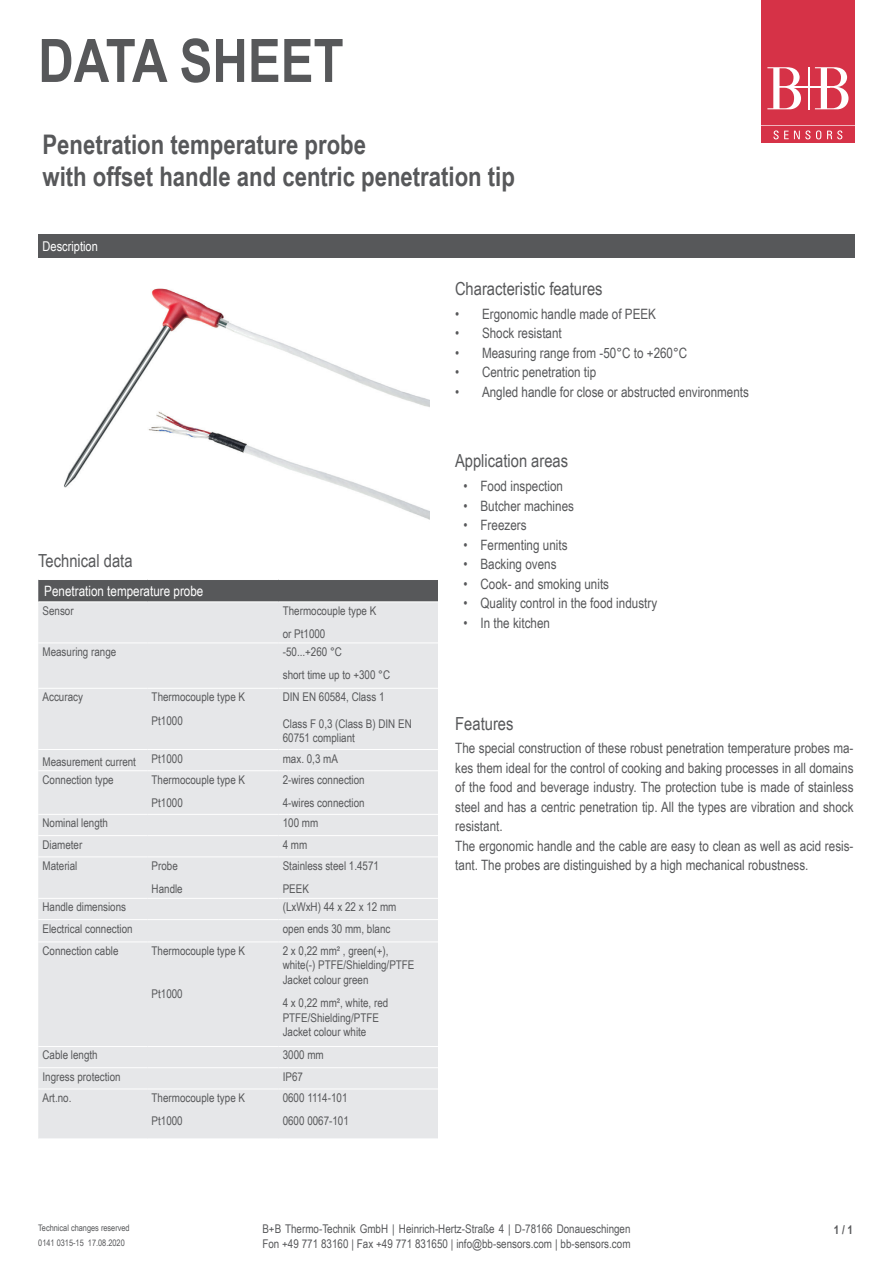
<style>
.page{position:relative;width:893px;height:1263px;background:#fff}
.page>*{position:absolute;margin:0;border:0;box-sizing:border-box;transform-origin:0 0}
.t1{font:700 60px "Arial Narrow";color:#57585a}
.t2{font:700 27px/32.4px "Arial Narrow";color:#57585a}
.t3{font:18px "Arial Narrow";color:#57585a}
.t4{font:14.25px/19.5px "Arial Narrow";color:#57585a}
.t5{font:14.25px "Arial Narrow";color:#fff}
.t6{font:13.5px "Arial Narrow";color:#fff}
.t7{font:12px/23.4px "Arial Narrow";color:#57585a}
.t8{font:700 12px "Arial Narrow";color:#57585a}
.t9{font:9px/15px "Arial Narrow";color:#57585a}
</style>
<div class="page">
<div style="left:38px;top:234px;width:817px;height:24px;background:#57585a"></div>
<div style="left:38px;top:580px;width:400px;height:21px;background:#57585a"></div>
<div style="left:38px;top:602px;width:400px;height:536px;background:#e6e7e9"></div>
<hr style="left:38px;top:642px;width:109px;height:1px;background:#fff">
<hr style="left:147px;top:642px;width:132px;height:1px;background:#fff">
<hr style="left:279px;top:642px;width:159px;height:1px;background:#fff">
<hr style="left:38px;top:688px;width:109px;height:1px;background:#fff">
<hr style="left:147px;top:688px;width:132px;height:1px;background:#fff">
<hr style="left:279px;top:688px;width:159px;height:1px;background:#fff">
<hr style="left:38px;top:749px;width:109px;height:1px;background:#fff">
<hr style="left:147px;top:749px;width:132px;height:1px;background:#fff">
<hr style="left:279px;top:749px;width:159px;height:1px;background:#fff">
<hr style="left:38px;top:770px;width:109px;height:1px;background:#fff">
<hr style="left:147px;top:770px;width:132px;height:1px;background:#fff">
<hr style="left:279px;top:770px;width:159px;height:1px;background:#fff">
<hr style="left:38px;top:814px;width:109px;height:1px;background:#fff">
<hr style="left:147px;top:814px;width:132px;height:1px;background:#fff">
<hr style="left:279px;top:814px;width:159px;height:1px;background:#fff">
<hr style="left:38px;top:835px;width:109px;height:1px;background:#fff">
<hr style="left:38px;top:856px;width:109px;height:1px;background:#fff">
<hr style="left:38px;top:898px;width:109px;height:1px;background:#fff">
<hr style="left:38px;top:919px;width:109px;height:1px;background:#fff">
<hr style="left:38px;top:941px;width:109px;height:1px;background:#fff">
<hr style="left:38px;top:1046px;width:109px;height:1px;background:#fff">
<hr style="left:38px;top:1067px;width:109px;height:1px;background:#fff">
<hr style="left:38px;top:1088px;width:109px;height:1px;background:#fff">
<hr style="left:147px;top:835px;width:132px;height:1px;background:#fff">
<hr style="left:279px;top:835px;width:159px;height:1px;background:#fff">
<hr style="left:147px;top:856px;width:132px;height:1px;background:#fff">
<hr style="left:279px;top:856px;width:159px;height:1px;background:#fff">
<hr style="left:147px;top:898px;width:132px;height:1px;background:#fff">
<hr style="left:279px;top:898px;width:159px;height:1px;background:#fff">
<hr style="left:147px;top:919px;width:132px;height:1px;background:#fff">
<hr style="left:279px;top:919px;width:159px;height:1px;background:#fff">
<hr style="left:147px;top:941px;width:132px;height:1px;background:#fff">
<hr style="left:279px;top:941px;width:159px;height:1px;background:#fff">
<hr style="left:147px;top:1046px;width:132px;height:1px;background:#fff">
<hr style="left:279px;top:1046px;width:159px;height:1px;background:#fff">
<hr style="left:147px;top:1067px;width:132px;height:1px;background:#fff">
<hr style="left:279px;top:1067px;width:159px;height:1px;background:#fff">
<hr style="left:147px;top:1088px;width:132px;height:1px;background:#fff">
<hr style="left:279px;top:1088px;width:159px;height:1px;background:#fff">
<img style="left:64px;top:288px;width:365px;height:232px">
<div style="left:761px;top:126px;width:94px;height:17px;background:#d63247"></div>
<svg style="left:761px;top:0;width:94px;height:139px"></svg>
<h1 class="t1" style="left:38px;top:15px;width:307px">DATA SHEET</h1>
<h2 class="t2" style="left:43px;top:127px;width:474px">Penetration temperature probe<br>with offset handle and centric penetration tip</h2>
<p class="t6" style="left:43px;top:236px;width:57px">Description</p>
<h3 class="t3" style="left:38px;top:547px;width:96px">Technical data</h3>
<p class="t5" style="left:44px;top:580px;width:161px">Penetration temperature probe</p>
<p class="t7" style="left:43px;top:598px;width:33px">Sensor</p>
<p class="t7" style="left:283px;top:598px;width:95px">Thermocouple type K or Pt1000</p>
<p class="t7" style="left:43px;top:639px;width:75px">Measuring range</p>
<p class="t7" style="left:283px;top:639px;width:109px">-50...+260 °C<br>short time up to +300 °C</p>
<p class="t7" style="left:43px;top:685px;width:42px">Accuracy</p>
<p class="t7" style="left:152px;top:685px;width:95px">Thermocouple type K<br>Pt1000</p>
<p class="t7" style="left:283px;top:685px;width:103px">DIN EN 60584, Class 1</p>
<p class="t7" style="left:283px;top:717px;width:131px;line-height:13.5px">Class F 0,3 (Class B) DIN EN<br>60751 compliant</p>
<p class="t7" style="left:43px;top:749px;width:95px">Measurement current</p>
<p class="t7" style="left:152px;top:746px;width:33px">Pt1000</p>
<p class="t7" style="left:283px;top:746px;width:57px">max. 0,3 mA</p>
<p class="t7" style="left:42px;top:767px;width:73px">Connection type</p>
<p class="t7" style="left:152px;top:767px;width:95px">Thermocouple type K<br>Pt1000</p>
<p class="t7" style="left:283px;top:767px;width:84px">2-wires connection<br>4-wires connection</p>
<p class="t7" style="left:42px;top:811px;width:67px">Nominal length</p>
<p class="t7" style="left:283px;top:811px;width:37px">100 mm</p>
<p class="t7" style="left:42px;top:832px;width:41px">Diameter</p>
<p class="t7" style="left:283px;top:832px;width:26px">4 mm</p>
<p class="t7" style="left:42px;top:853px;width:36px">Material</p>
<p class="t7" style="left:152px;top:853px;width:33px">Probe<br>Handle</p>
<p class="t7" style="left:283px;top:853px;width:98px">Stainless steel 1.4571<br>PEEK</p>
<p class="t7" style="left:42px;top:895px;width:85px">Handle dimensions</p>
<p class="t7" style="left:283px;top:895px;width:115px">(LxWxH) 44 x 22 x 12 mm</p>
<p class="t7" style="left:42px;top:916px;width:92px">Electrical connection</p>
<p class="t7" style="left:283px;top:916px;width:109px">open ends 30 mm, blanc</p>
<p class="t7" style="left:42px;top:938px;width:78px">Connection cable</p>
<p class="t7" style="left:152px;top:938px;width:95px">Thermocouple type K</p>
<p class="t7" style="left:152px;top:982px;width:33px">Pt1000</p>
<p class="t7" style="left:283px;top:943px;width:133px;line-height:14.4px">2 x 0,22 mm² , green(+), white(-) PTFE/Shielding/PTFE<br>Jacket colour green</p>
<p class="t7" style="left:283px;top:995px;width:107px;line-height:14.4px">4 x 0,22 mm², white, red<br>PTFE/Shielding/PTFE<br>Jacket colour white</p>
<p class="t7" style="left:42px;top:1043px;width:57px">Cable length</p>
<p class="t7" style="left:283px;top:1043px;width:43px">3000 mm</p>
<p class="t7" style="left:42px;top:1064px;width:80px">Ingress protection</p>
<p class="t7" style="left:283px;top:1064px;width:22px">IP67</p>
<p class="t7" style="left:42px;top:1085px;width:30px">Art.no.</p>
<p class="t7" style="left:152px;top:1085px;width:95px">Thermocouple type K<br>Pt1000</p>
<p class="t7" style="left:283px;top:1085px;width:68px">0600 1114-101<br>0600 0067-101</p>
<h3 class="t3" style="left:455px;top:276px;width:149px">Characteristic features</h3>
<p class="t4" style="left:455px;top:304px;width:203px">• Ergonomic handle made of PEEK</p>
<p class="t4" style="left:455px;top:323px;width:108px">• Shock resistant</p>
<p class="t4" style="left:455px;top:343px;width:234px">• Measuring range from -50°C to +260°C</p>
<p class="t4" style="left:455px;top:362px;width:143px">• Centric penetration tip</p>
<p class="t4" style="left:455px;top:382px;width:295px">• Angled handle for close or abstructed environments</p>
<h3 class="t3" style="left:455px;top:448px;width:115px">Application areas</h3>
<p class="t4" style="left:463px;top:476px;width:101px">• Food inspection</p>
<p class="t4" style="left:463px;top:495px;width:112px">• Butcher machines</p>
<p class="t4" style="left:463px;top:515px;width:65px">• Freezers</p>
<p class="t4" style="left:463px;top:534px;width:106px">• Fermenting units</p>
<p class="t4" style="left:463px;top:554px;width:95px">• Backing ovens</p>
<p class="t4" style="left:463px;top:573px;width:147px">• Cook- and smoking units</p>
<p class="t4" style="left:463px;top:593px;width:195px">• Quality control in the food industry</p>
<p class="t4" style="left:463px;top:612px;width:88px">• In the kitchen</p>
<h3 class="t3" style="left:455px;top:710px;width:60px">Features</h3>
<p class="t4" style="left:455px;top:738px;width:400px">The special construction of these robust penetration temperature probes ma&shy;kes them ideal for the control of cooking and baking processes in all domains of the food and beverage industry. The protection tube is made of stainless steel and has a centric penetration tip. All the types are vibration and shock resistant.<br>The ergonomic handle and the cable are easy to clean as well as acid resis&shy;tant. The probes are distinguished by a high mechanical robustness.</p>
<p class="t9" style="left:38px;top:1220px;width:93px">Technical changes reserved<br>0141 0315-15 17.08.2020</p>
<p class="t7" style="left:262px;top:1221px;width:370px;line-height:15px">B+B Thermo-Technik GmbH | Heinrich-Hertz-Straße 4 | D-78166 Donaueschingen<br>Fon +49 771 83160 | Fax +49 771 831650 | info@bb-sensors.com | bb-sensors.com</p>
<p class="t8" style="left:834px;top:1220px;width:21px">1 / 1</p>
</div>
